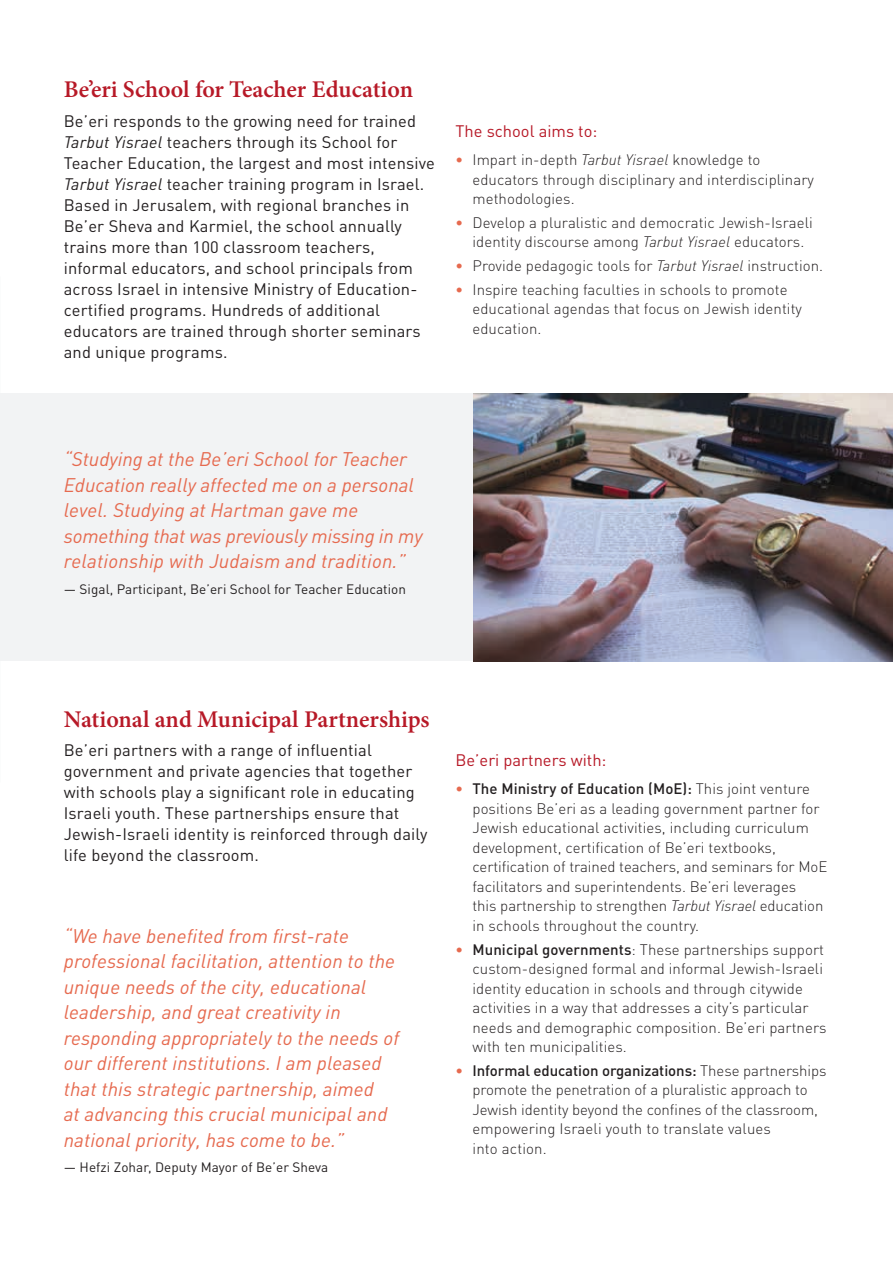
<style>
.page{position:relative;width:893px;height:1263px;background:#fff}
.page>*{position:absolute;margin:0;border:0;box-sizing:border-box;transform-origin:0 0}
.t1{font:600 24px "Minion Pro";color:#b71927}
.t2{font:italic 19.5px/25.5px "DIN";letter-spacing:.005em;color:#e66a4f}
.t3{font:16.5px/21px "DINOT";letter-spacing:.01em;color:#231f20}
.t4{font:16.5px "DINOT";color:#b71927}
.t5{font:300 15px/19.5px "DINOT";letter-spacing:.005em;color:#231f20}
.t6{font:13.5px "DINOT";letter-spacing:.005em;color:#231f20}
.s1{font-family:"DIN";font-style:italic}
.s2{font-weight:500;color:#e66a4f}
.s3{font-weight:500}
</style>
<div class="page">
<div style="left:0;top:393px;width:474px;height:268px;background:#f2f3f4"></div>
<img style="left:474px;top:393px;width:419px;height:268px">
<h1 class="t1" style="left:64px;top:73px;width:351px">Be’eri School for Teacher Education</h1>
<p class="t3" style="left:64px;top:110px;width:373px">Be’eri responds to the growing need for trained <span class="s1">Tarbut Yisrael</span> teachers through its School for Teacher Education, the largest and most intensive <span class="s1">Tarbut Yisrael</span> teacher training program in Israel.<br>Based in Jerusalem, with regional branches in Be’er Sheva and Karmiel, the school annually trains more than 100 classroom teachers, informal educators, and school principals from across Israel in intensive Ministry of Education&shy;certified programs. Hundreds of additional educators are trained through shorter seminars and unique programs.</p>
<p class="t4" style="left:455px;top:121px;width:143px">The school aims to:</p>
<p class="t5" style="left:472px;top:150px;width:343px;text-indent:-17px"><span class="s2">•</span> Impart in-depth <span class="s1">Tarbut Yisrael</span> knowledge to educators through disciplinary and interdisciplinary methodologies.</p>
<p class="t5" style="left:455px;top:212px;width:359px;text-align:center"><span class="s2">•</span> Develop a pluralistic and democratic Jewish-Israeli identity discourse among <span class="s1">Tarbut Yisrael</span> educators.</p>
<p class="t5" style="left:455px;top:256px;width:369px"><span class="s2">•</span> Provide pedagogic tools for <span class="s1">Tarbut Yisrael</span> instruction.</p>
<p class="t5" style="left:472px;top:279px;width:331px;text-indent:-17px"><span class="s2">•</span> Inspire teaching faculties in schools to promote educational agendas that focus on Jewish identity education.</p>
<h2 class="t2" style="left:64px;top:446px;width:360px">“Studying at the Be’eri School for Teacher Education really affected me on a personal level. Studying at Hartman gave me something that was previously missing in my relationship with Judaism and tradition.”</h2>
<p class="t6" style="left:64px;top:580px;width:344px">— Sigal, Participant, Be’eri School for Teacher Education</p>
<h1 class="t1" style="left:64px;top:702px;width:367px">National and Municipal Partnerships</h1>
<p class="t3" style="left:64px;top:739px;width:365px">Be’eri partners with a range of influential government and private agencies that together with schools play a significant role in educating Israeli youth. These partnerships ensure that Jewish-Israeli identity is reinforced through daily life beyond the classroom.</p>
<p class="t4" style="left:455px;top:750px;width:153px">Be’eri partners with:</p>
<p class="t5" style="left:472px;top:779px;width:356px;text-indent:-17px"><span class="s2">•</span> <span class="s3">The Ministry of Education (MoE):</span> This joint venture positions Be’eri as a leading government partner for Jewish educational activities, including curriculum development, certification of Be’eri textbooks, certification of trained teachers, and seminars for MoE facilitators and superintendents. Be’eri leverages<br>this partnership to strengthen <span class="s1">Tarbut Yisrael</span> education in schools throughout the country.</p>
<p class="t5" style="left:472px;top:939px;width:355px;text-indent:-17px"><span class="s2">•</span> <span class="s3">Municipal governments</span>: These partnerships support custom-designed formal and informal Jewish-Israeli identity education in schools and through citywide activities in a way that addresses a city’s particular needs and demographic composition. Be’eri partners with ten municipalities.</p>
<p class="t5" style="left:472px;top:1060px;width:356px;text-indent:-17px"><span class="s2">•</span> <span class="s3">Informal education organizations:</span> These partnerships promote the penetration of a pluralistic approach to Jewish identity beyond the confines of the classroom, empowering Israeli youth to translate values<br>into action.</p>
<p class="t2" style="left:64px;top:923px;width:337px">“We have benefited from first-rate professional facilitation, attention to the unique needs of the city, educational leadership, and great creativity in responding appropriately to the needs of our different institutions. I am pleased that this strategic partnership, aimed<br>at advancing this crucial municipal and national priority, has come to be.”</p>
<p class="t6" style="left:64px;top:1159px;width:266px">— Hefzi Zohar, Deputy Mayor of Be’er Sheva</p>
</div>
